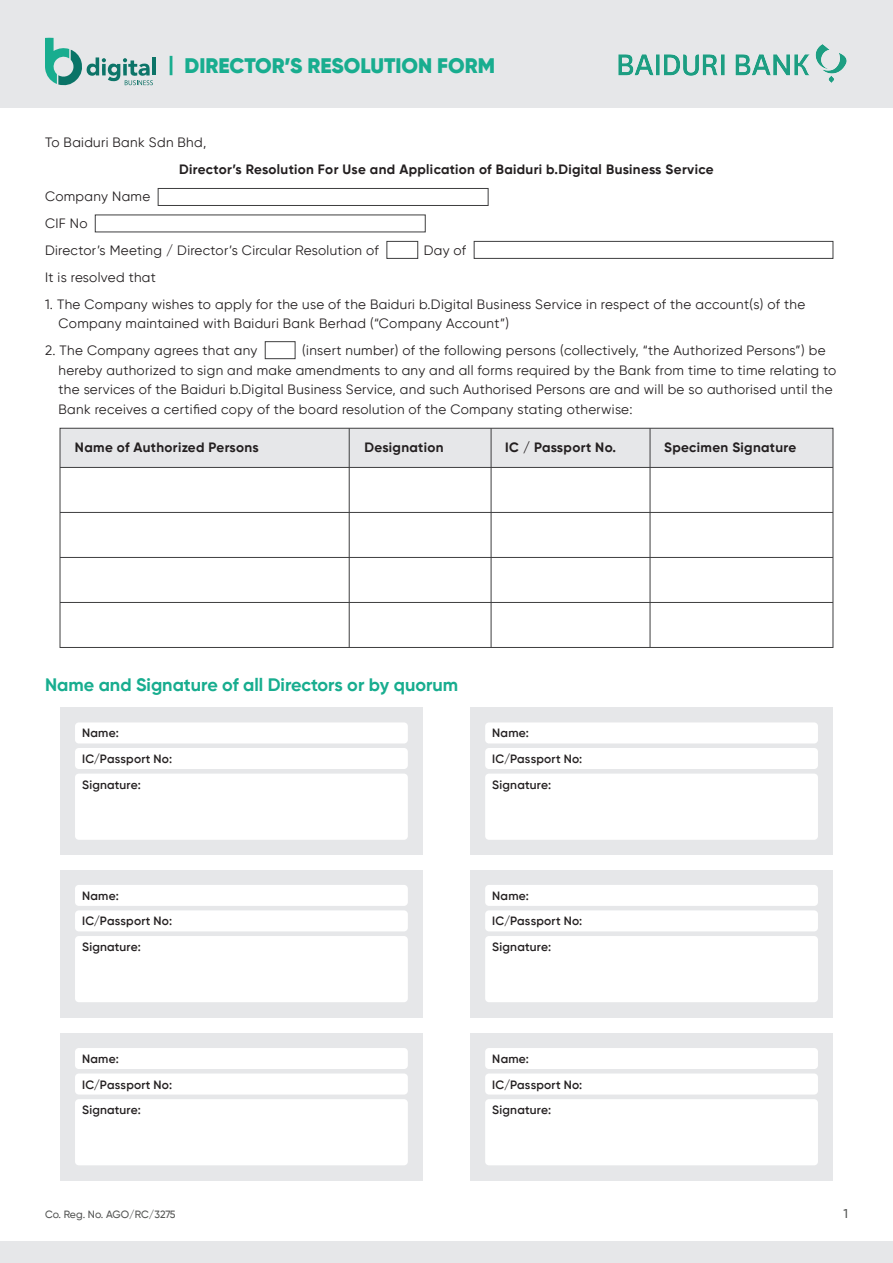
<style>
.page{position:relative;width:893px;height:1263px;background:#fff}
.page>*{position:absolute;margin:0;border:0;box-sizing:border-box;transform-origin:0 0}
.t1{font:900 21px "Gilroy";color:#18ad8f}
.t2{font:700 18px "Gilroy";color:#18ad8f}
.t3{font:13.5px/19.5px "Gilroy";letter-spacing:.025em;color:#231f20}
.t4{font:700 13.5px "Gilroy";letter-spacing:.025em;color:#231f20}
.t5{font:500 12.75px "Gilroy";color:#535453}
.t6{font:600 12px/25.7px "Gilroy";letter-spacing:.02em;color:#231f20}
.t7{font:500 10.5px "Gilroy";letter-spacing:-.005em;color:#535453}
.s1{font-weight:700}
</style>
<div class="page">
<div style="left:0;top:1242px;width:893px;height:21px;background:#e6e7e9"></div>
<div style="left:0;top:0;width:893px;height:107px;background:#e6e7e9"></div>
<div style="left:60px;top:1033px;width:363px;height:147px;background:#e6e7e9"></div>
<div style="left:75px;top:1048px;width:333px;height:21px;background:#fff;border-radius:4px"></div>
<div style="left:75px;top:1073px;width:333px;height:21px;background:#fff;border-radius:4px"></div>
<div style="left:75px;top:1099px;width:333px;height:66px;background:#fff;border-radius:4px"></div>
<div style="left:470px;top:1033px;width:363px;height:147px;background:#e6e7e9"></div>
<div style="left:485px;top:1048px;width:333px;height:21px;background:#fff;border-radius:4px"></div>
<div style="left:485px;top:1073px;width:333px;height:21px;background:#fff;border-radius:4px"></div>
<div style="left:485px;top:1099px;width:333px;height:66px;background:#fff;border-radius:4px"></div>
<div style="left:60px;top:707px;width:363px;height:148px;background:#e6e7e9"></div>
<div style="left:75px;top:722px;width:333px;height:21px;background:#fff;border-radius:4px"></div>
<div style="left:75px;top:748px;width:333px;height:21px;background:#fff;border-radius:4px"></div>
<div style="left:75px;top:774px;width:333px;height:66px;background:#fff;border-radius:4px"></div>
<div style="left:60px;top:870px;width:363px;height:147px;background:#e6e7e9"></div>
<div style="left:75px;top:885px;width:333px;height:21px;background:#fff;border-radius:4px"></div>
<div style="left:75px;top:910px;width:333px;height:21px;background:#fff;border-radius:4px"></div>
<div style="left:75px;top:936px;width:333px;height:66px;background:#fff;border-radius:4px"></div>
<div style="left:470px;top:870px;width:363px;height:147px;background:#e6e7e9"></div>
<div style="left:485px;top:885px;width:333px;height:21px;background:#fff;border-radius:4px"></div>
<div style="left:485px;top:910px;width:333px;height:21px;background:#fff;border-radius:4px"></div>
<div style="left:485px;top:936px;width:333px;height:66px;background:#fff;border-radius:4px"></div>
<div style="left:470px;top:707px;width:363px;height:148px;background:#e6e7e9"></div>
<div style="left:485px;top:722px;width:333px;height:21px;background:#fff;border-radius:4px"></div>
<div style="left:485px;top:748px;width:333px;height:21px;background:#fff;border-radius:4px"></div>
<div style="left:485px;top:774px;width:333px;height:66px;background:#fff;border-radius:4px"></div>
<div style="left:474px;top:241px;width:359px;height:18px;border:1px solid #3e3e3f"></div>
<div style="left:387px;top:241px;width:31px;height:18px;border:1px solid #3e3e3f"></div>
<div style="left:265px;top:341px;width:30px;height:18px;border:1px solid #3e3e3f"></div>
<div style="left:158px;top:188px;width:330px;height:18px;border:1px solid #3e3e3f"></div>
<div style="left:60px;top:428px;width:773px;height:39px;background:#e6e7e9"></div>
<div style="left:60px;top:428px;width:773px;height:220px;border:1px solid #3e3e3f"></div>
<hr style="left:349px;top:428px;width:1px;height:219px;background:#3e3e3f">
<hr style="left:491px;top:428px;width:1px;height:219px;background:#3e3e3f">
<hr style="left:650px;top:428px;width:1px;height:219px;background:#3e3e3f">
<hr style="left:60px;top:512px;width:773px;height:1px;background:#3e3e3f">
<hr style="left:60px;top:467px;width:773px;height:1px;background:#3e3e3f">
<hr style="left:60px;top:557px;width:773px;height:1px;background:#3e3e3f">
<hr style="left:60px;top:602px;width:773px;height:1px;background:#3e3e3f">
<hr style="left:152px;top:57px;width:3px;height:18px;background:#0d7468">
<svg style="left:45px;top:38px;width:108px;height:48px"></svg>
<img style="left:619px;top:44px;width:228px;height:39px">
<h1 class="t1" style="left:169px;top:52px;width:328px"><span class="s1">|</span> DIRECTOR’S RESOLUTION FORM</h1>
<h1 class="t1" style="left:184px;top:52px;width:196px">APPLICATION FORM</h1>
<p class="t3" style="left:45px;top:132px;width:163px">To Baiduri Bank Sdn Bhd,</p>
<p class="t4" style="left:179px;top:161px;width:536px">Director’s Resolution For Use and Application of Baiduri b.Digital Business Service</p>
<p class="t3" style="left:45px;top:182px;width:335px;line-height:27px">Company Name<br>CIF No<br>Director’s Meeting / Director’s Circular Resolution of</p>
<p class="t3" style="left:424px;top:240px;width:44px">Day of</p>
<p class="t3" style="left:45px;top:267px;width:112px">It is resolved that</p>
<p class="t3" style="left:59px;top:294px;width:748px;text-indent:-14px">1. The Company wishes to apply for the use of the Baiduri b.Digital Business Service in respect of the account(s) of the<br>Company maintained with Baiduri Bank Berhad (“Company Account”)</p>
<p class="t3" style="left:45px;top:341px;width:214px">2. The Company agrees that any</p>
<p class="t3" style="left:59px;top:341px;width:779px;text-indent:244px">(insert number) of the following persons (collectively, “the Authorized Persons”) be hereby authorized to sign and make amendments to any and all forms required by the Bank from time to time relating to the services of the Baiduri b.Digital Business Service, and such Authorised Persons are and will be so authorised until the Bank receives a certified copy of the board resolution of the Company stating otherwise:</p>
<p class="t4" style="left:75px;top:439px;width:185px">Name of Authorized Persons</p>
<p class="t4" style="left:364px;top:439px;width:81px">Designation</p>
<p class="t4" style="left:505px;top:439px;width:112px">IC / Passport No.</p>
<p class="t4" style="left:664px;top:439px;width:134px">Specimen Signature</p>
<h2 class="t2" style="left:45px;top:674px;width:415px">Name and Signature of all Directors or by quorum</h2>
<p class="t6" style="left:82px;top:720px;width:38px">Name:</p>
<p class="t6" style="left:82px;top:746px;width:91px">IC/Passport No:<br>Signature:</p>
<p class="t6" style="left:492px;top:720px;width:38px">Name:</p>
<p class="t6" style="left:492px;top:746px;width:91px">IC/Passport No:<br>Signature:</p>
<p class="t6" style="left:82px;top:883px;width:38px">Name:</p>
<p class="t6" style="left:82px;top:908px;width:91px">IC/Passport No:<br>Signature:</p>
<p class="t6" style="left:492px;top:883px;width:38px">Name:</p>
<p class="t6" style="left:492px;top:908px;width:91px">IC/Passport No:<br>Signature:</p>
<p class="t6" style="left:82px;top:1046px;width:38px">Name:</p>
<p class="t6" style="left:82px;top:1071px;width:91px">IC/Passport No:<br>Signature:</p>
<p class="t6" style="left:492px;top:1046px;width:38px">Name:</p>
<p class="t6" style="left:492px;top:1071px;width:91px">IC/Passport No:<br>Signature:</p>
<p class="t7" style="left:45px;top:1208px;width:132px">Co. Reg. No. AGO/RC/3275</p>
<p class="t5" style="left:843px;top:1206px;width:6px">1</p>
</div>
